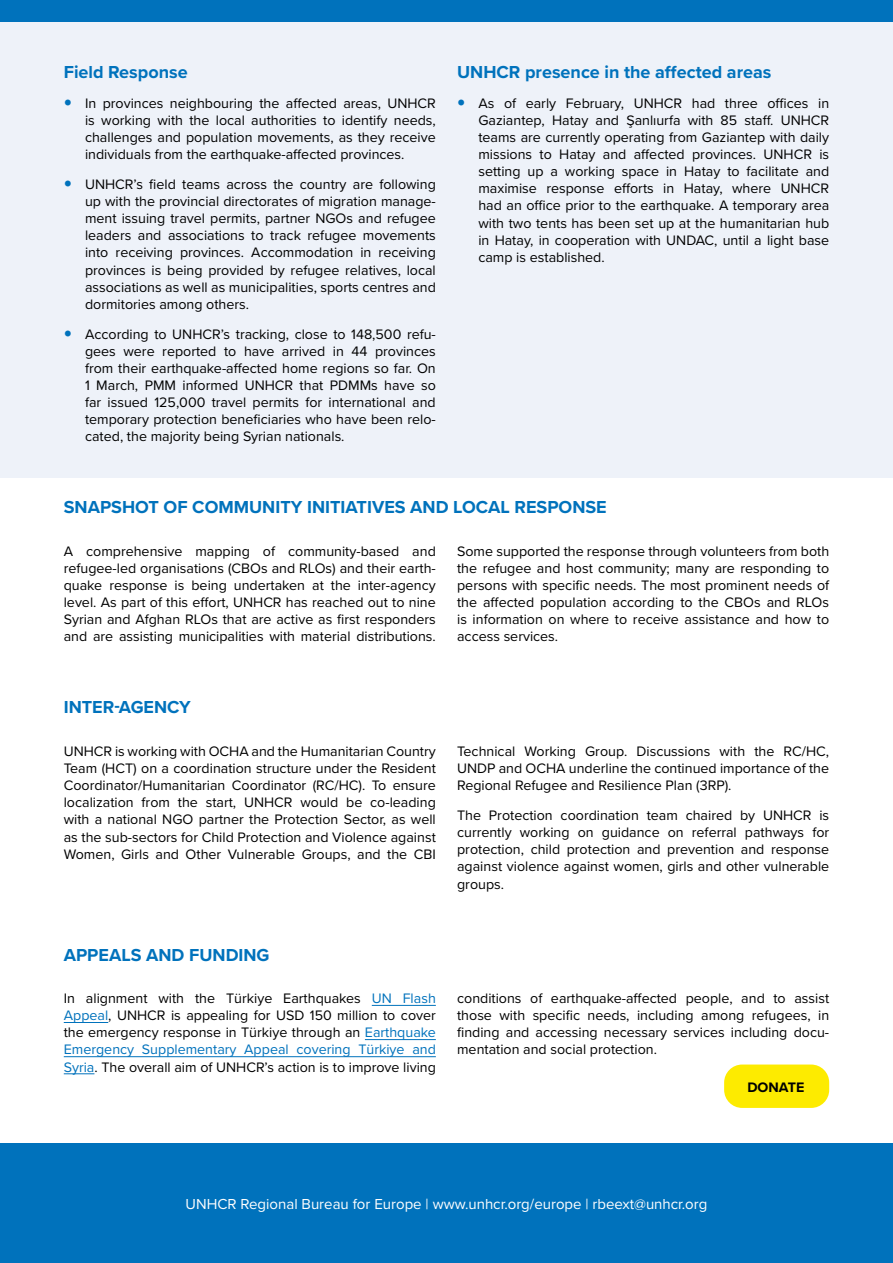
<style>
.page{position:relative;width:893px;height:1263px;background:#fff}
.page>*{position:absolute;margin:0;border:0;box-sizing:border-box;transform-origin:0 0}
.Title_Capital{font:700 18px "Proxima Nova";color:#0072bc}
.Sub_heading{font:700 18px "Proxima Nova";color:#0072bc}
.t1{font:15px "Proxima Nova";color:#fff}
.body_text{font:14.25px/17.1px "Proxima Nova";color:#000;text-align:justify}
.donate_button{font:700 14.25px "Proxima Nova";color:#000}
.s1{color:#0072bc}
</style>
<div class="page">
<div style="left:0;top:0;width:893px;height:478px;background:#eef2f9"></div>
<div style="left:0;top:0;width:893px;height:21px;background:#0072bc"></div>
<hr style="left:372px;top:1005px;width:64px;height:1px;background:#0072bc">
<hr style="left:64px;top:1022px;width:44px;height:1px;background:#0072bc">
<hr style="left:365px;top:1039px;width:71px;height:1px;background:#0072bc">
<hr style="left:64px;top:1056px;width:372px;height:1px;background:#0072bc">
<hr style="left:64px;top:1073px;width:30px;height:1px;background:#0072bc">
<div style="left:0;top:1144px;width:893px;height:119px;background:#0072bc"></div>
<div style="left:724px;top:1064px;width:105px;height:44px;background:#fdeb00;border-radius:18px"></div>
<p class="Sub_heading" style="left:64px;top:59px;width:125px">Field Response</p>
<p class="body_text" style="left:85px;top:94px;width:352px">In provinces neighbouring the affected areas, UNHCR is working with the local authorities to identify needs, challenges and population movements, as they receive individuals from the earthquake-affected provinces.</p>
<p class="body_text" style="left:85px;top:175px;width:352px">UNHCR’s field teams across the country are following up with the provincial directorates of migration manage&shy;ment issuing travel permits, partner NGOs and refugee leaders and associations to track refugee movements into receiving provinces. Accommodation in receiving provinces is being provided by refugee relatives, local associations as well as municipalities, sports centres and dormitories among others.</p>
<p class="body_text" style="left:85px;top:325px;width:352px">According to UNHCR’s tracking, close to 148,500 refu&shy;gees were reported to have arrived in 44 provinces from their earthquake-affected home regions so far. On 1 March, PMM informed UNHCR that PDMMs have so far issued 125,000 travel permits for international and temporary protection beneficiaries who have been relo&shy;cated, the majority being Syrian nationals.</p>
<p class="Sub_heading" style="left:457px;top:59px;width:316px">UNHCR presence in the affected areas</p>
<p class="body_text" style="left:478px;top:94px;width:352px">As of early February, UNHCR had three offices in Gaziantep, Hatay and Şanlıurfa with 85 staff. UNHCR teams are currently operating from Gaziantep with daily missions to Hatay and affected provinces. UNHCR is setting up a working space in Hatay to facilitate and maximise response efforts in Hatay, where UNHCR had an office prior to the earthquake. A temporary area with two tents has been set up at the humanitarian hub in Hatay, in cooperation with UNDAC, until a light base camp is established.</p>
<p class="Title_Capital" style="left:64px;top:494px;width:544px">SNAPSHOT OF COMMUNITY INITIATIVES AND LOCAL RESPONSE</p>
<p class="body_text" style="left:64px;top:542px;width:374px">A comprehensive mapping of community-based and refugee-led organisations (CBOs and RLOs) and their earth&shy;quake response is being undertaken at the inter-agency level. As part of this effort, UNHCR has reached out to nine Syrian and Afghan RLOs that are active as first responders and are assisting municipalities with material distributions.</p>
<p class="body_text" style="left:457px;top:542px;width:374px">Some supported the response through volunteers from both the refugee and host community; many are responding to persons with specific needs. The most prominent needs of the affected population according to the CBOs and RLOs is information on where to receive assistance and how to access services.</p>
<p class="Title_Capital" style="left:64px;top:694px;width:129px">INTER-AGENCY</p>
<p class="body_text" style="left:64px;top:742px;width:374px">UNHCR is working with OCHA and the Humanitarian Country Team (HCT) on a coordination structure under the Resident Coordinator/Humanitarian Coordinator (RC/HC). To ensure localization from the start, UNHCR would be co-leading with a national NGO partner the Protection Sector, as well as the sub-sectors for Child Protection and Violence against Women, Girls and Other Vulnerable Groups, and the CBI</p>
<p class="body_text" style="left:457px;top:742px;width:374px">Technical Working Group. Discussions with the RC/HC, UNDP and OCHA underline the continued importance of the Regional Refugee and Resilience Plan (3RP).</p>
<p class="body_text" style="left:457px;top:806px;width:374px">The Protection coordination team chaired by UNHCR is currently working on guidance on referral pathways for protection, child protection and prevention and response against violence against women, girls and other vulnerable groups.</p>
<p class="Title_Capital" style="left:64px;top:941px;width:207px">APPEALS AND FUNDING</p>
<p class="body_text" style="left:64px;top:989px;width:374px">In alignment with the Türkiye Earthquakes <span class="s1">UN Flash Appeal</span>, UNHCR is appealing for USD 150 million to cover the emergency response in Türkiye through an <span class="s1">Earthquake Emergency Supplementary Appeal covering Türkiye and Syria</span>. The overall aim of UNHCR’s action is to improve living</p>
<p class="body_text" style="left:457px;top:989px;width:374px">conditions of earthquake-affected people, and to assist those with specific needs, including among refugees, in finding and accessing necessary services including docu&shy;mentation and social protection.</p>
<p class="donate_button" style="left:747px;top:1076px;width:58px">DONATE</p>
<p class="t1" style="left:186px;top:1193px;width:523px">UNHCR Regional Bureau for Europe | www.unhcr.org/europe | rbeext@unhcr.org</p>
</div>
